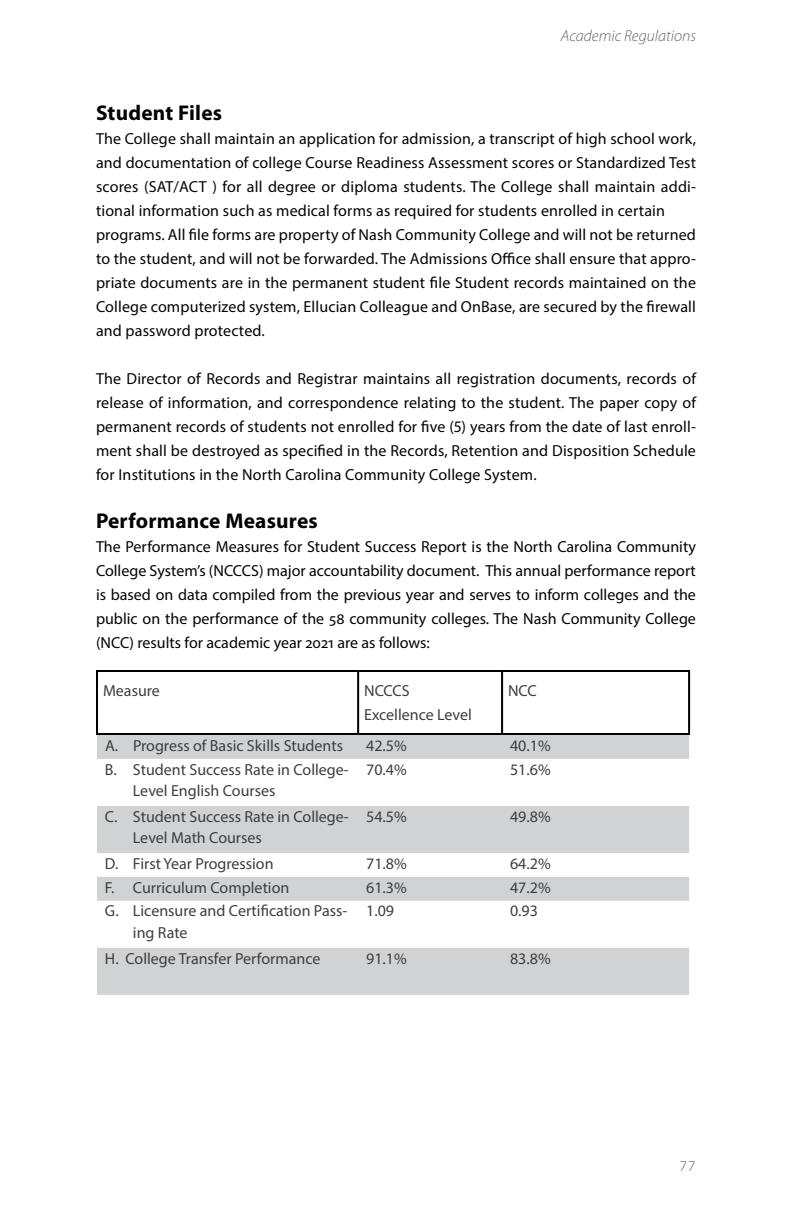
<style>
.page{position:relative;width:792px;height:1224px;background:#fff}
.page>*{position:absolute;margin:0;border:0;box-sizing:border-box;transform-origin:0 0}
.t1{font:700 21.4px "Myriad Pro";letter-spacing:.01em;color:#040503}
.t2{font:16px/24px "Myriad Pro";letter-spacing:.01em;color:#040503;text-align:justify}
.t3{font:16px/21.4px "Myriad Pro";color:#3e3e3f}
.t4{font:italic 300 16px "Myriad Pro";color:#636366}
.t5{font:300 16px "Myriad Pro";color:#636366}
</style>
<div class="page">
<svg style="left:97px;top:735px;width:592px;height:260px;fill:#d1d2d4"></svg>
<hr style="left:357px;top:672px;width:2px;height:61px;background:#000">
<hr style="left:501px;top:672px;width:2px;height:61px;background:#000">
<hr style="left:96px;top:670px;width:262px;height:2px;background:#000">
<hr style="left:96px;top:672px;width:2px;height:61px;background:#000">
<hr style="left:358px;top:670px;width:144px;height:2px;background:#000">
<hr style="left:502px;top:670px;width:188px;height:2px;background:#000">
<hr style="left:688px;top:672px;width:2px;height:61px;background:#000">
<hr style="left:96px;top:733px;width:262px;height:2px;background:#000">
<hr style="left:358px;top:733px;width:144px;height:2px;background:#000">
<hr style="left:502px;top:733px;width:188px;height:2px;background:#000">
<p class="t4" style="left:561px;top:27px;width:137px">Academic Regulations</p>
<h1 class="t1" style="left:96px;top:99px;width:128px">Student Files</h1>
<p class="t2" style="left:96px;top:126px;width:602px;text-align:left">The College shall maintain an application for admission, a transcript of high school work, and documentation of college Course Readiness Assessment scores or Standardized Test scores (SAT/ACT ) for all degree or diploma students. The College shall maintain addi&shy;tional information such as medical forms as required for students enrolled in certain programs. All file forms are property of Nash Community College and will not be returned to the student, and will not be forwarded. The Admissions Office shall ensure that appro&shy;priate documents are in the permanent student file Student records maintained on the College computerized system, Ellucian Colleague and OnBase, are secured by the firewall and password protected.</p>
<p class="t2" style="left:96px;top:366px;width:602px">The Director of Records and Registrar maintains all registration documents, records of release of information, and correspondence relating to the student. The paper copy of permanent records of students not enrolled for five (5) years from the date of last enroll&shy;ment shall be destroyed as specified in the Records, Retention and Disposition Schedule for Institutions in the North Carolina Community College System.</p>
<h1 class="t1" style="left:96px;top:507px;width:223px">Performance Measures</h1>
<p class="t2" style="left:96px;top:534px;width:602px">The Performance Measures for Student Success Report is the North Carolina Community College System’s (NCCCS) major accountability document. This annual performance report is based on data compiled from the previous year and serves to inform colleges and the public on the performance of the 58 community colleges. The Nash Community College (NCC) results for academic year 2021 are as follows:</p>
<p class="t3" style="left:103px;top:680px;width:58px">Measure</p>
<p class="t3" style="left:364px;top:678px;width:109px;line-height:24px">NCCCS<br>Excellence Level</p>
<p class="t3" style="left:508px;top:680px;width:30px">NCC</p>
<p class="t3" style="left:105px;top:734px;width:240px">A. Progress of Basic Skills Students</p>
<p class="t3" style="left:366px;top:734px;width:42px">42.5%</p>
<p class="t3" style="left:510px;top:734px;width:42px">40.1%</p>
<p class="t3" style="left:133px;top:758px;width:217px;text-indent:-28px">B. Student Success Rate in College‐<br>Level English Courses</p>
<p class="t3" style="left:366px;top:758px;width:42px">70.4%</p>
<p class="t3" style="left:510px;top:758px;width:42px">51.6%</p>
<p class="t3" style="left:133px;top:805px;width:217px;text-indent:-28px">C. Student Success Rate in College‐<br>Level Math Courses</p>
<p class="t3" style="left:366px;top:805px;width:42px">54.5%</p>
<p class="t3" style="left:510px;top:805px;width:42px">49.8%</p>
<p class="t3" style="left:105px;top:852px;width:170px">D. First Year Progression</p>
<p class="t3" style="left:366px;top:852px;width:42px">71.8%</p>
<p class="t3" style="left:510px;top:852px;width:42px">64.2%</p>
<p class="t3" style="left:105px;top:876px;width:186px">F. Curriculum Completion</p>
<p class="t3" style="left:366px;top:876px;width:42px">61.3%</p>
<p class="t3" style="left:510px;top:876px;width:42px">47.2%</p>
<p class="t3" style="left:133px;top:900px;width:216px;text-indent:-28px">G. Licensure and Certification Pass&shy;ing Rate</p>
<p class="t3" style="left:366px;top:900px;width:29px">1.09</p>
<p class="t3" style="left:510px;top:900px;width:29px">0.93</p>
<p class="t3" style="left:105px;top:947px;width:217px">H. College Transfer Performance</p>
<p class="t3" style="left:366px;top:947px;width:42px">91.1%</p>
<p class="t3" style="left:510px;top:947px;width:42px">83.8%</p>
<p class="t5" style="left:680px;top:1154px;width:18px">77</p>
</div>
